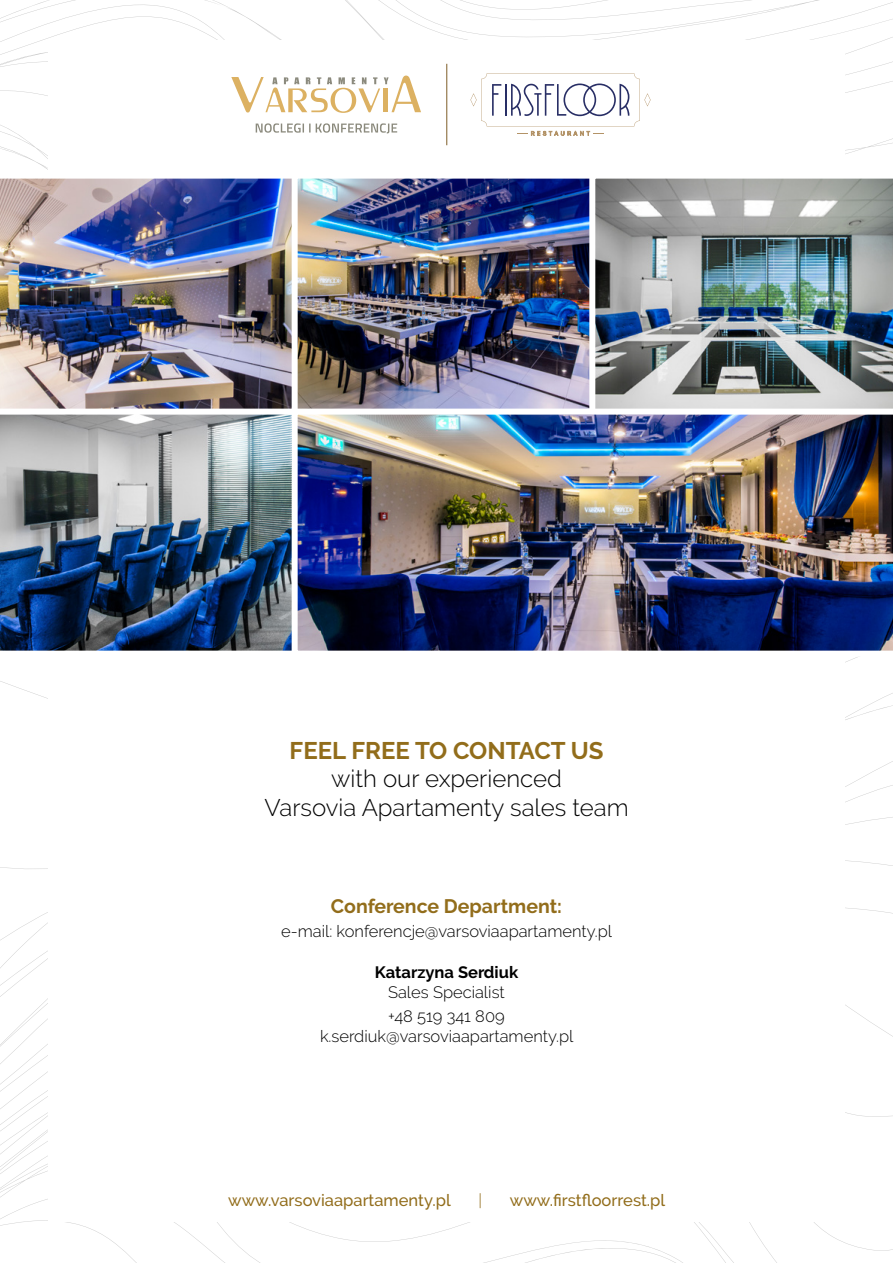
<style>
.page{position:relative;width:893px;height:1263px;background:#fff}
.page>*{position:absolute;margin:0;border:0;box-sizing:border-box;transform-origin:0 0}
.t1{font:300 24px/28.8px "Raleway";color:#000;text-align:center}
.t2{font:700 24px "Raleway";color:#926d1b}
.t3{font:700 19.5px "Raleway";color:#926d1b}
.t4{font:300 16.5px/24px "Raleway";color:#000}
.t5{font:500 16.5px "Raleway";color:#926d1b}
.t6{font:700 16.5px "Raleway";color:#000}
.t7{font:300 16.5px "Raleway";color:#926d1b}
</style>
<div class="page">
<svg style="left:0;top:0;width:893px;height:87px"></svg>
<svg style="left:0;top:1056px;width:893px;height:207px"></svg>
<div style="left:48px;top:41px;width:797px;height:1181px;background:#fff"></div>
<svg style="left:470px;top:73px;width:181px;height:63px"></svg>
<svg style="left:256px;top:123px;width:141px;height:10px"></svg>
<svg style="left:231px;top:76px;width:190px;height:37px"></svg>
<hr style="left:446px;top:64px;width:1px;height:81px;background:#9f865f">
<img style="left:0;top:178px;width:289px;height:228px">
<img style="left:0;top:406px;width:289px;height:245px">
<img style="left:289px;top:178px;width:297px;height:228px">
<img style="left:586px;top:178px;width:307px;height:228px">
<img style="left:289px;top:406px;width:604px;height:254px">
<h1 class="t2" style="left:290px;top:736px;width:315px">FEEL FREE TO CONTACT US</h1>
<h1 class="t1" style="left:264px;top:764px;width:366px">with our experienced<br>Varsovia Apartamenty sales team</h1>
<p class="t3" style="left:331px;top:895px;width:233px">Conference Department:</p>
<p class="t4" style="left:281px;top:919px;width:332px">e-mail: konferencje@varsoviaapartamenty.pl</p>
<p class="t6" style="left:375px;top:963px;width:145px">Katarzyna Serdiuk</p>
<p class="t4" style="left:388px;top:980px;width:118px">Sales Specialist +48 519 341 809</p>
<p class="t4" style="left:320px;top:1024px;width:255px">k.serdiuk@varsoviaapartamenty.pl</p>
<p class="t5" style="left:228px;top:1191px;width:224px">www.varsoviaapartamenty.pl</p>
<p class="t7" style="left:478px;top:1191px;width:5px">|</p>
<p class="t5" style="left:510px;top:1191px;width:157px">www.firstfloorrest.pl</p>
</div>
